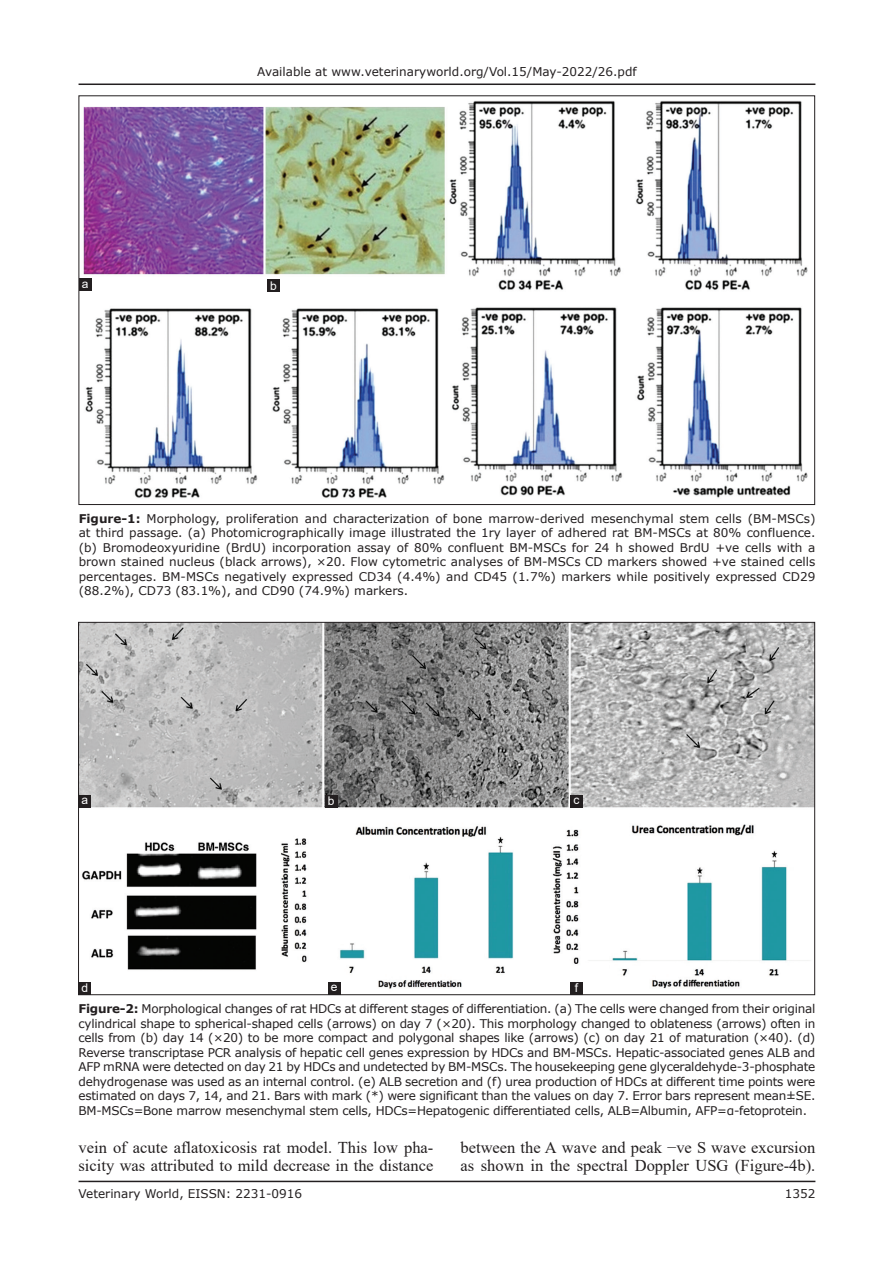
<style>
.page{position:relative;width:894px;height:1263px;background:#fff}
.page>*{position:absolute;margin:0;border:0;box-sizing:border-box;transform-origin:0 0}
.TX{font:16.5px/18.3px "Times New Roman";color:#231f20}
.FGC{font:12px/14.5px "Verdana";color:#231f20;text-align:justify}
.LABEL{font:12px "Arial";color:#fff}
.s1{font-weight:700}
</style>
<div class="page">
<hr style="left:78px;top:1180px;width:737px;height:2px;background:#231f20">
<hr style="left:78px;top:83px;width:737px;height:2px;background:#231f20">
<img style="left:83px;top:100px;width:725px;height:398px">
<div style="left:267px;top:279px;width:13px;height:13px;background:#231f20"></div>
<div style="left:79px;top:278px;width:12px;height:13px;background:#231f20"></div>
<img style="left:80px;top:624px;width:732px;height:369px">
<div style="left:78px;top:981px;width:13px;height:13px;background:#231f20"></div>
<div style="left:570px;top:794px;width:12px;height:13px;background:#231f20"></div>
<div style="left:325px;top:794px;width:12px;height:13px;background:#231f20"></div>
<div style="left:570px;top:981px;width:12px;height:13px;background:#231f20"></div>
<div style="left:78px;top:794px;width:13px;height:13px;background:#231f20"></div>
<div style="left:328px;top:981px;width:12px;height:13px;background:#231f20"></div>
<p class="FGC" style="left:257px;top:64px;width:381px">Available at www.veterinaryworld.org/Vol.15/May-2022/26.pdf</p>
<p class="LABEL" style="left:82px;top:276px;width:8px">a</p>
<p class="LABEL" style="left:270px;top:277px;width:8px">b</p>
<p class="FGC" style="left:79px;top:511px;width:738px"><span class="s1">Figure-1:</span> Morphology, proliferation and characterization of bone marrow-derived mesenchymal stem cells (BM-MSCs) at third passage. (a) Photomicrographically image illustrated the 1ry layer of adhered rat BM-MSCs at 80% confluence. (b) Bromodeoxyuridine (BrdU) incorporation assay of 80% confluent BM-MSCs for 24 h showed BrdU +ve cells with a brown stained nucleus (black arrows), ×20. Flow cytometric analyses of BM-MSCs CD markers showed +ve stained cells percentages. BM-MSCs negatively expressed CD34 (4.4%) and CD45 (1.7%) markers while positively expressed CD29 (88.2%), CD73 (83.1%), and CD90 (74.9%) markers.</p>
<p class="LABEL" style="left:82px;top:792px;width:8px">a</p>
<p class="LABEL" style="left:82px;top:980px;width:8px">d</p>
<p class="LABEL" style="left:328px;top:793px;width:8px">b</p>
<p class="LABEL" style="left:573px;top:792px;width:7px">c</p>
<p class="LABEL" style="left:331px;top:979px;width:8px">e</p>
<p class="LABEL" style="left:574px;top:980px;width:5px">f</p>
<p class="FGC" style="left:78px;top:1001px;width:738px"><span class="s1">Figure-2:</span> Morphological changes of rat HDCs at different stages of differentiation. (a) The cells were changed from their original cylindrical shape to spherical-shaped cells (arrows) on day 7 (×20). This morphology changed to oblateness (arrows) often in cells from (b) day 14 (×20) to be more compact and polygonal shapes like (arrows) (c) on day 21 of maturation (×40). (d)<br>Reverse transcriptase PCR analysis of hepatic cell genes expression by HDCs and BM-MSCs. Hepatic-associated genes ALB and AFP mRNA were detected on day 21 by HDCs and undetected by BM-MSCs. The housekeeping gene glyceraldehyde-3-phosphate dehydrogenase was used as an internal control. (e) ALB secretion and (f) urea production of HDCs at different time points were estimated on days 7, 14, and 21. Bars with mark (*) were significant than the values on day 7. Error bars represent mean±SE.<br>BM-MSCs=Bone marrow mesenchymal stem cells, HDCs=Hepatogenic differentiated cells, ALB=Albumin, AFP=α-fetoprotein.</p>
<p class="TX" style="left:78px;top:1137px;width:356px">vein of acute aflatoxicosis rat model. This low pha&shy;sicity was attributed to mild decrease in the distance</p>
<p class="TX" style="left:460px;top:1137px;width:356px">between the A wave and peak −ve S wave excursion as shown in the spectral Doppler USG (Figure-4b).</p>
<p class="FGC" style="left:78px;top:1186px;width:225px">Veterinary World, EISSN: 2231-0916</p>
<p class="FGC" style="left:784px;top:1186px;width:32px">1352</p>
</div>
